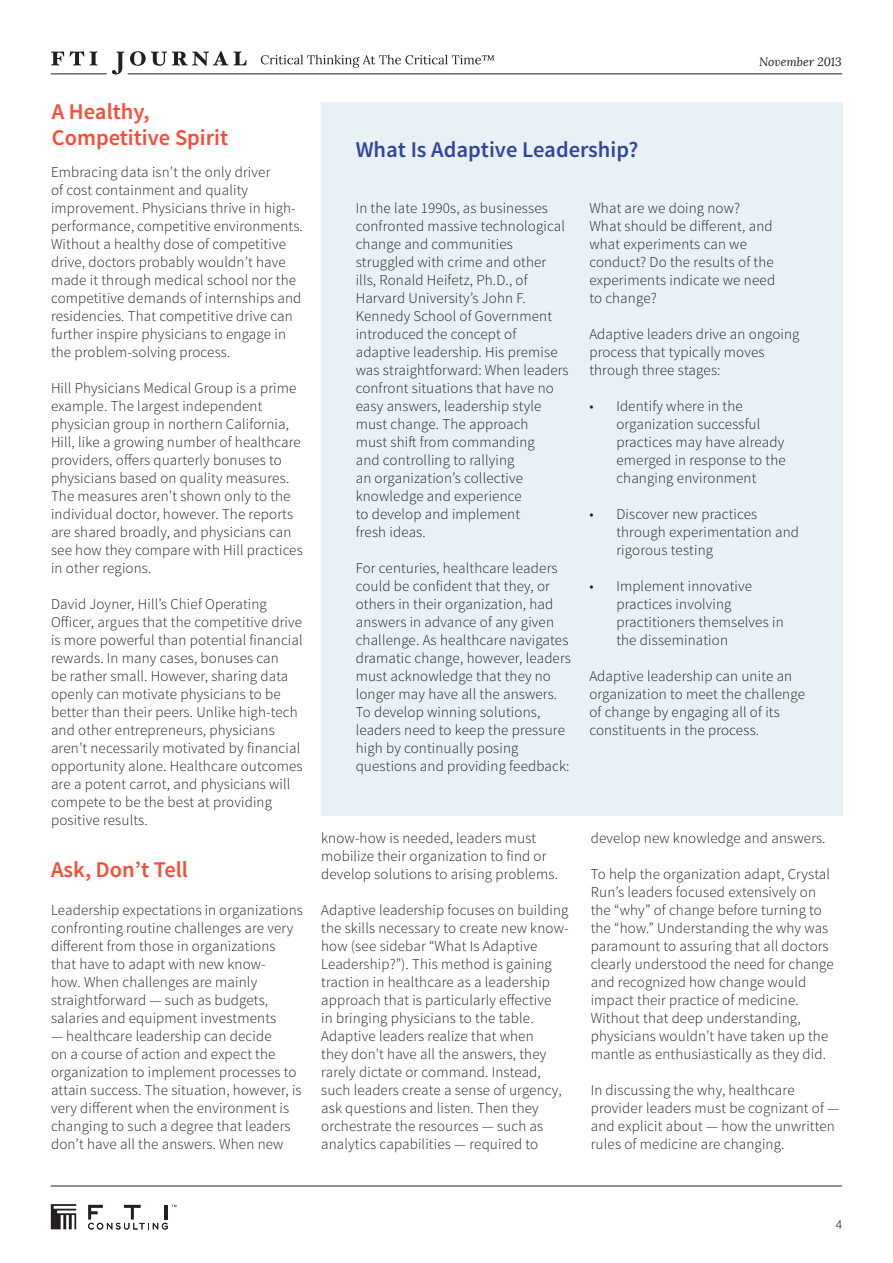
<style>
.page{position:relative;width:893px;height:1263px;background:#fff}
.page>*{position:absolute;margin:0;border:0;box-sizing:border-box;transform-origin:0 0}
.t1{font:600 22.5px "Source Sans Pro";color:#fa4b37}
.t2{font:600 22.5px "Source Sans Pro";color:#3246a0}
.Body{font:300 15px/18px "Source Sans Pro";letter-spacing:.01em;color:#231f20}
.t3{font:300 13.5px "Source Sans Pro";color:#000}
.t4{font:italic 12px "Lora";color:#231f20}
</style>
<div class="page">
<hr style="left:128px;top:73px;width:714px;height:1px;background:#231f20">
<svg style="left:51px;top:51px;width:196px;height:23px"></svg>
<svg style="left:261px;top:55px;width:233px;height:13px"></svg>
<hr style="left:51px;top:1185px;width:791px;height:1px;background:#231f20">
<svg style="left:51px;top:1204px;width:25px;height:25px"></svg>
<svg style="left:88px;top:1205px;width:88px;height:24px"></svg>
<div style="left:321px;top:102px;width:521px;height:714px;background:#e8f2f6"></div>
<h1 class="t1" style="left:52px;top:98px;width:99px">A Healthy,</h1>
<h1 class="t1" style="left:52px;top:123px;width:178px">Competitive Spirit</h1>
<p class="Body" style="left:51px;top:163px;width:253px">Embracing data isn’t the only driver<br>of cost containment and quality improvement. Physicians thrive in high&shy;performance, competitive environments.<br>Without a healthy dose of competitive drive, doctors probably wouldn’t have made it through medical school nor the competitive demands of internships and residencies. That competitive drive can further inspire physicians to engage in the problem-solving process.</p>
<p class="Body" style="left:51px;top:379px;width:253px">Hill Physicians Medical Group is a prime example. The largest independent physician group in northern California, Hill, like a growing number of healthcare providers, offers quarterly bonuses to physicians based on quality measures.<br>The measures aren’t shown only to the individual doctor, however. The reports are shared broadly, and physicians can see how they compare with Hill practices in other regions.</p>
<p class="Body" style="left:51px;top:595px;width:253px">David Joyner, Hill’s Chief Operating Officer, argues that the competitive drive is more powerful than potential financial rewards. In many cases, bonuses can<br>be rather small. However, sharing data openly can motivate physicians to be better than their peers. Unlike high-tech and other entrepreneurs, physicians aren’t necessarily motivated by financial opportunity alone. Healthcare outcomes are a potent carrot, and physicians will compete to be the best at providing positive results.</p>
<h1 class="t1" style="left:51px;top:855px;width:138px">Ask, Don’t Tell</h1>
<p class="Body" style="left:51px;top:901px;width:253px">Leadership expectations in organizations confronting routine challenges are very different from those in organizations that have to adapt with new know-<br>how. When challenges are mainly straightforward — such as budgets, salaries and equipment investments</p>
<p class="Body" style="left:51px;top:1027px;width:252px">— healthcare leadership can decide<br>on a course of action and expect the organization to implement processes to attain success. The situation, however, is very different when the environment is changing to such a degree that leaders don’t have all the answers. When new</p>
<h1 class="t2" style="left:356px;top:135px;width:284px">What Is Adaptive Leadership?</h1>
<p class="t4" style="left:759px;top:55px;width:84px">November 2013</p>
<p class="Body" style="left:356px;top:199px;width:214px">In the late 1990s, as businesses confronted massive technological change and communities struggled with crime and other ills, Ronald Heifetz, Ph.D., of<br>Harvard University’s John F.<br>Kennedy School of Government introduced the concept of adaptive leadership. His premise was straightforward: When leaders confront situations that have no easy answers, leadership style must change. The approach<br>must shift from commanding<br>and controlling to rallying<br>an organization’s collective knowledge and experience</p>
<p class="Body" style="left:356px;top:505px;width:166px">to develop and implement</p>
<p class="Body" style="left:356px;top:523px;width:72px">fresh ideas.</p>
<p class="Body" style="left:356px;top:559px;width:217px">For centuries, healthcare leaders could be confident that they, or others in their organization, had answers in advance of any given challenge. As healthcare navigates dramatic change, however, leaders must acknowledge that they no longer may have all the answers.<br>To develop winning solutions, leaders need to keep the pressure high by continually posing questions and providing feedback:</p>
<p class="Body" style="left:589px;top:199px;width:152px">What are we doing now?</p>
<p class="Body" style="left:589px;top:217px;width:187px">What should be different, and what experiments can we conduct? Do the results of the experiments indicate we need</p>
<p class="Body" style="left:589px;top:289px;width:69px">to change?</p>
<p class="Body" style="left:589px;top:325px;width:212px">Adaptive leaders drive an ongoing process that typically moves through three stages:</p>
<p class="Body" style="left:616px;top:397px;width:171px;text-indent:-27px">• Identify where in the organization successful practices may have already emerged in response to the changing environment</p>
<p class="Body" style="left:616px;top:505px;width:184px;text-indent:-27px">• Discover new practices through experimentation and rigorous testing</p>
<p class="Body" style="left:616px;top:577px;width:169px;text-indent:-27px">• Implement innovative practices involving practitioners themselves in the dissemination</p>
<p class="Body" style="left:589px;top:667px;width:217px">Adaptive leadership can unite an organization to meet the challenge of change by engaging all of its constituents in the process.</p>
<p class="Body" style="left:321px;top:829px;width:238px">know-how is needed, leaders must mobilize their organization to find or develop solutions to arising problems.</p>
<p class="Body" style="left:321px;top:901px;width:249px">Adaptive leadership focuses on building the skills necessary to create new know&shy;how (see sidebar “What Is Adaptive Leadership?”). This method is gaining traction in healthcare as a leadership approach that is particularly effective<br>in bringing physicians to the table.<br>Adaptive leaders realize that when<br>they don’t have all the answers, they rarely dictate or command. Instead, such leaders create a sense of urgency, ask questions and listen. Then they orchestrate the resources — such as analytics capabilities — required to</p>
<p class="Body" style="left:591px;top:829px;width:236px">develop new knowledge and answers.</p>
<p class="Body" style="left:591px;top:865px;width:245px">To help the organization adapt, Crystal Run’s leaders focused extensively on the “why” of change before turning to the “how.” Understanding the why was paramount to assuring that all doctors clearly understood the need for change and recognized how change would impact their practice of medicine.<br>Without that deep understanding, physicians wouldn’t have taken up the mantle as enthusiastically as they did.</p>
<p class="Body" style="left:591px;top:1081px;width:250px">In discussing the why, healthcare provider leaders must be cognizant of — and explicit about — how the unwritten rules of medicine are changing.</p>
<p class="t3" style="left:836px;top:1217px;width:8px">4</p>
</div>
